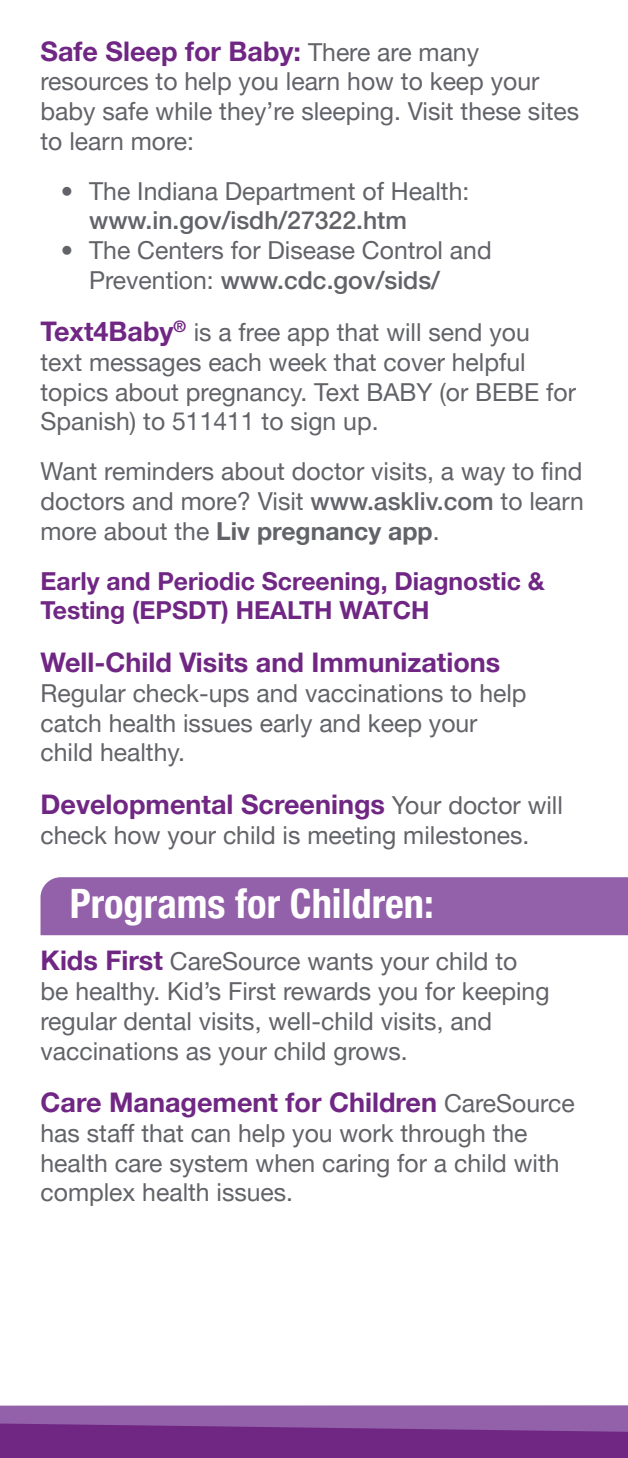
<style>
.page{position:relative;width:628px;height:1458px;background:#fff}
.page>*{position:absolute;margin:0;border:0;box-sizing:border-box;transform-origin:0 0}
.t1{font:700 condensed 40.5px "Helvetica Neue LT Pro";color:#fff}
.t2{font:700 27px "Helvetica Neue LT Pro";color:#702784}
.t3{font:24.75px/29.7px "Helvetica Neue LT Pro";color:#626368}
.t4{font:700 24.75px/29.7px "Helvetica Neue LT Pro";color:#702784}
.s1{font-weight:400;font-size:24.75px;color:#626368}
.s2{font-weight:500}
.s3{font-weight:700;font-size:27px;color:#702784}
.s4{font-weight:700}
</style>
<div class="page">
<div style="left:40px;top:877px;width:588px;height:58px;background:#9361a9"></div>
<div style="left:0;top:1405px;width:628px;height:53px;background:#9361a9"></div>
<svg style="left:0;top:1424px;width:628px;height:34px"></svg>
<h3 class="t2" style="left:40px;top:34px;width:440px">Safe Sleep for Baby: <span class="s1">There are many</span></h3>
<p class="t3" style="left:41px;top:66px;width:540px">resources to help you learn how to keep your baby safe while they’re sleeping. Visit these sites to learn more:</p>
<p class="t3" style="left:89px;top:175px;width:382px;text-indent:-28px">• The Indiana Department of Health: <span class="s2">www.in.gov/isdh/27322.htm</span></p>
<p class="t3" style="left:89px;top:235px;width:404px;text-indent:-28px">• The Centers for Disease Control and<br>Prevention: <span class="s2">www.cdc.gov/sids/</span></p>
<h3 class="t3" style="left:40px;top:317px;width:491px"><span class="s3">Text4Baby</span><sup>®</sup> is a free app that will send you</h3>
<p class="t3" style="left:40px;top:347px;width:537px">text messages each week that cover helpful topics about pregnancy. Text BABY (or BEBE for<br>Spanish) to 511411 to sign up.</p>
<p class="t3" style="left:40px;top:456px;width:545px;text-align:justify">Want reminders about doctor visits, a way to find doctors and more? Visit <span class="s2">www.askliv.com</span> to learn more about the <span class="s4">Liv pregnancy app</span>.</p>
<h3 class="t4" style="left:40px;top:566px;width:506px">Early and Periodic Screening, Diagnostic &amp;<br>Testing (EPSDT) HEALTH WATCH</h3>
<h4 class="t2" style="left:40px;top:646px;width:461px">Well-Child Visits and Immunizations</h4>
<p class="t3" style="left:40px;top:678px;width:487px">Regular check-ups and vaccinations to help catch health issues early and keep your child healthy.</p>
<h4 class="t2" style="left:40px;top:788px;width:524px">Developmental Screenings <span class="s1">Your doctor will</span></h4>
<p class="t3" style="left:40px;top:819px;width:490px">check how your child is meeting milestones.</p>
<h2 class="t1" style="left:70px;top:879px;width:366px">Programs for Children:</h2>
<h3 class="t3" style="left:40px;top:946px;width:478px"><span class="s3">Kids First</span> CareSource wants your child to</h3>
<p class="t3" style="left:41px;top:976px;width:510px">be healthy. Kid’s First rewards you for keeping regular dental visits, well-child visits, and vaccinations as your child grows.</p>
<h3 class="t2" style="left:40px;top:1086px;width:535px">Care Management for Children <span class="s1">CareSource</span></h3>
<p class="t3" style="left:40px;top:1118px;width:520px">has staff that can help you work through the health care system when caring for a child with complex health issues.</p>
</div>
